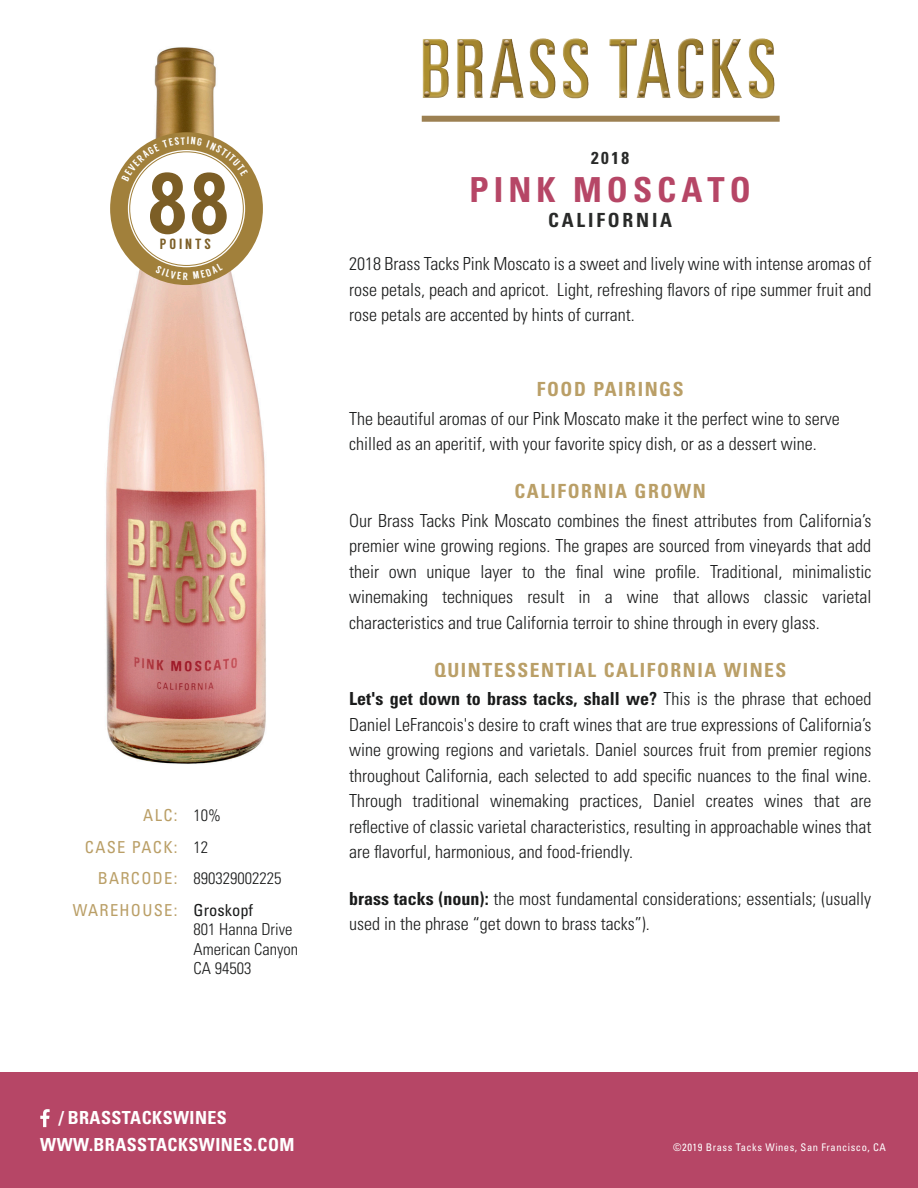
<style>
.page{position:relative;width:918px;height:1188px;background:#fff}
.page>*{position:absolute;margin:0;border:0;box-sizing:border-box;transform-origin:0 0}
.t1{font:86.4px "Langdon";color:#7c5e26}
.t2{font:700 condensed 34.5px "Univers LT Std";letter-spacing:.145em;color:#b64666}
.t3{font:700 condensed 19.5px "Univers LT Std";letter-spacing:.08em;color:#ba9f67}
.t4{font:700 condensed 19.5px "Univers LT Std";letter-spacing:.145em;color:#292a29}
.t5{font:300 condensed 18px/25.5px "Univers LT Std";color:#1a1b1b;text-align:justify}
.t6{font:700 condensed 18px "Univers LT Std";letter-spacing:.025em;color:#fff}
.t7{font:700 condensed 17.25px "Univers LT Std";color:#292a29}
.t8{font:300 condensed 16.5px/31.5px "Univers LT Std";color:#1a1b1b}
.t9{font:condensed 16.5px/31.5px "Univers LT Std";letter-spacing:.08em;color:#ba9f67;text-align:right}
.t10{font:condensed 16.5px "Univers LT Std";color:#1a1b1b}
.t11{font:14.85px "Langdon";letter-spacing:.2em;color:#7c5e26}
.t12{font:condensed 10.5px "Univers LT Std";letter-spacing:.05em;color:#fff}
.s1{font-weight:700}
</style>
<div class="page">
<div style="left:0;top:1072px;width:918px;height:116px;background:#b64666"></div>
<img style="left:422px;top:38px;width:353px;height:61px">
<div style="left:422px;top:116px;width:358px;height:6px;background:#9c8052"></div>
<img style="left:106px;top:47px;width:160px;height:717px">
<svg style="left:40px;top:1109px;width:10px;height:18px"></svg>
<div style="left:110px;top:132px;width:153px;height:153px;background:#a1803b;border-radius:50%"></div>
<div style="left:128px;top:150px;width:117px;height:117px;background:#fff;border-radius:50%"></div>
<svg style="left:121px;top:137px;width:127px;height:44px"></svg>
<svg style="left:156px;top:263px;width:67px;height:17px"></svg>
<h1 class="t1" style="left:146px;top:153px;width:86px">88</h1>
<p class="t11" style="left:160px;top:236px;width:53px">POINTS</p>
<p class="t9" style="left:73px;top:800px;width:106px">ALC:<br>CASE PACK:<br>BARCODE:<br>WAREHOUSE:</p>
<p class="t8" style="left:194px;top:800px;width:89px">10%<br>12<br>890329002225</p>
<p class="t10" style="left:194px;top:900px;width:61px">Groskopf</p>
<p class="t8" style="left:194px;top:920px;width:106px;line-height:19.5px">801 Hanna Drive<br>American Canyon<br>CA 94503</p>
<p class="t7" style="left:591px;top:147px;width:40px">2018</p>
<h2 class="t2" style="left:470px;top:169px;width:283px">PINK MOSCATO</h2>
<p class="t4" style="left:548px;top:208px;width:126px">CALIFORNIA</p>
<p class="t5" style="left:349px;top:251px;width:524px">2018 Brass Tacks Pink Moscato is a sweet and lively wine with intense aromas of rose petals, peach and apricot. Light, refreshing flavors of ripe summer fruit and rose petals are accented by hints of currant.</p>
<p class="t3" style="left:537px;top:377px;width:148px">FOOD PAIRINGS</p>
<p class="t5" style="left:349px;top:406px;width:492px">The beautiful aromas of our Pink Moscato make it the perfect wine to serve chilled as an aperitif, with your favorite spicy dish, or as a dessert wine.</p>
<p class="t3" style="left:515px;top:479px;width:193px">CALIFORNIA GROWN</p>
<p class="t5" style="left:349px;top:508px;width:524px">Our Brass Tacks Pink Moscato combines the finest attributes from California’s premier wine growing regions. The grapes are sourced from vineyards that add their own unique layer to the final wine profile. Traditional, minimalistic winemaking techniques result in a wine that allows classic varietal characteristics and true California terroir to shine through in every glass.</p>
<p class="t3" style="left:434px;top:658px;width:354px">QUINTESSENTIAL CALIFORNIA WINES</p>
<p class="t5" style="left:349px;top:686px;width:524px"><span class="s1">Let's get down to brass tacks, shall we?</span> This is the phrase that echoed Daniel LeFrancois's desire to craft wines that are true expressions of California’s wine growing regions and varietals. Daniel sources fruit from premier regions throughout California, each selected to add specific nuances to the final wine.<br>Through traditional winemaking practices, Daniel creates wines that are reflective of classic varietal characteristics, resulting in approachable wines that are flavorful, harmonious, and food-friendly.</p>
<p class="t5" style="left:349px;top:886px;width:524px"><span class="s1">brass tacks (noun):</span> the most fundamental considerations; essentials; (usually used in the phrase “get down to brass tacks”).</p>
<p class="t6" style="left:59px;top:1107px;width:169px">/ BRASSTACKSWINES</p>
<p class="t6" style="left:40px;top:1133px;width:256px">WWW.BRASSTACKSWINES.COM</p>
<p class="t12" style="left:673px;top:1140px;width:214px">©2019 Brass Tacks Wines, San Francisco, CA</p>
</div>
